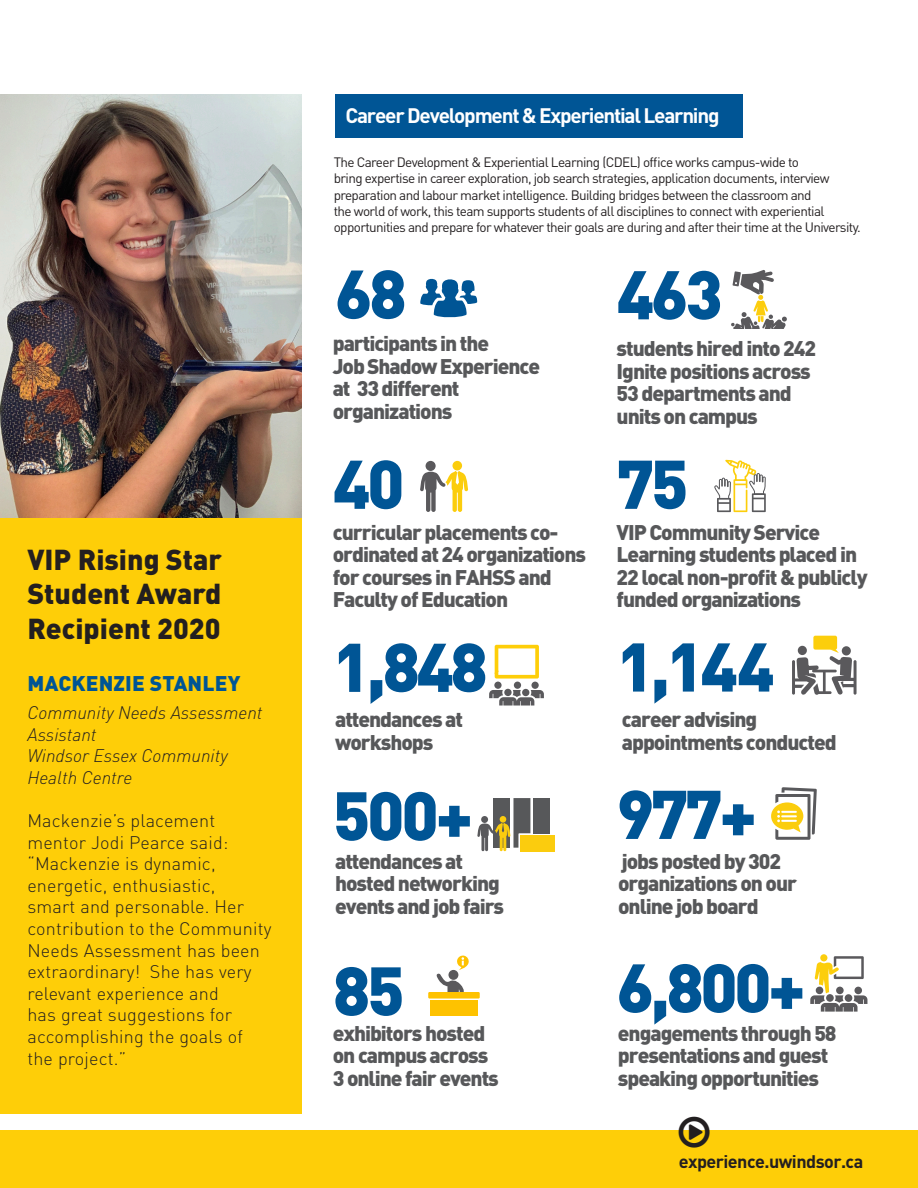
<style>
.page{position:relative;width:918px;height:1188px;background:#fff}
.page>*{position:absolute;margin:0;border:0;box-sizing:border-box;transform-origin:0 0}
.t1{font:900 67.65px "DIN Pro";letter-spacing:-.05em;color:#005595}
.t2{font:900 28.5px/34.2px "DIN Pro";color:#231f20;text-align:justify}
.t3{font:900 21px/22.5px "DIN Pro";letter-spacing:-.05em;color:#57585a}
.t4{font:900 21px "DIN Pro";letter-spacing:.01em;color:#005595}
.t5{font:700 20.7px "DIN Pro";letter-spacing:-.06em;color:#fff}
.t6{font:300 18px/21.6px "DIN Pro";letter-spacing:.01em;color:#231f20}
.t7{font:italic 300 18px/21.6px "DINOT";color:#231f20}
.t8{font:700 18px "DIN Pro";letter-spacing:-.03em;color:#231f20}
.t9{font:13.5px/16.2px "DIN Pro";letter-spacing:-.045em;color:#231f20}
</style>
<div class="page">
<div style="left:0;top:1131px;width:918px;height:57px;background:#fece08"></div>
<div style="left:335px;top:94px;width:408px;height:43px;background:#005595"></div>
<div style="left:0;top:517px;width:302px;height:597px;background:#fece08"></div>
<svg style="left:420px;top:471px;width:48px;height:41px"></svg>
<div style="left:452px;top:461px;width:10px;height:9px;background:#fbcd0d;border-radius:50%"></div>
<div style="left:426px;top:461px;width:10px;height:10px;background:#5a595c;border-radius:50%"></div>
<svg style="left:714px;top:460px;width:52px;height:52px"></svg>
<div style="left:428px;top:992px;width:52px;height:7px;background:#fec200"></div>
<div style="left:430px;top:1000px;width:48px;height:15px;background:#fec200"></div>
<svg style="left:436px;top:956px;width:33px;height:36px"></svg>
<svg style="left:810px;top:956px;width:57px;height:56px"></svg>
<svg style="left:477px;top:798px;width:53px;height:53px"></svg>
<div style="left:534px;top:798px;width:16px;height:35px;background:#57585a"></div>
<div style="left:520px;top:835px;width:35px;height:16px;background:#fbcc0e"></div>
<svg style="left:771px;top:787px;width:46px;height:53px"></svg>
<div style="left:813px;top:636px;width:24px;height:14px;background:#fcce0c;border-radius:2px"></div>
<svg style="left:792px;top:649px;width:65px;height:46px"></svg>
<div style="left:798px;top:646px;width:9px;height:9px;background:#5a595c;border-radius:50%"></div>
<div style="left:842px;top:646px;width:9px;height:10px;background:#5a595c;border-radius:50%"></div>
<svg style="left:495px;top:645px;width:44px;height:34px"></svg>
<div style="left:531px;top:682px;width:8px;height:7px;background:#5a595c;border-radius:50%"></div>
<div style="left:514px;top:682px;width:7px;height:7px;background:#5a595c;border-radius:50%"></div>
<div style="left:494px;top:682px;width:8px;height:7px;background:#5a595c;border-radius:50%"></div>
<svg style="left:489px;top:690px;width:55px;height:16px"></svg>
<div style="left:504px;top:689px;width:8px;height:7px;background:#5a595c;border-radius:50%"></div>
<div style="left:522px;top:689px;width:7px;height:7px;background:#5a595c;border-radius:50%"></div>
<img style="left:0;top:94px;width:302px;height:423px">
<svg style="left:731px;top:270px;width:56px;height:59px"></svg>
<svg style="left:420px;top:278px;width:57px;height:40px"></svg>
<svg style="left:679px;top:1130px;width:31px;height:1px"></svg>
<p class="t2" style="left:27px;top:542px;width:196px">VIP Rising Star Student Award Recipient 2020</p>
<p class="t4" style="left:27px;top:669px;width:215px">MACKENZIE STANLEY</p>
<p class="t7" style="left:27px;top:702px;width:237px">Community Needs Assessment<br>Assistant</p>
<p class="t7" style="left:27px;top:745px;width:202px">Windsor Essex Community<br>Health Centre</p>
<p class="t6" style="left:27px;top:809px;width:246px">Mackenzie’s placement mentor Jodi Pearce said: “Mackenzie is dynamic, energetic, enthusiastic,<br>smart and personable. Her contribution to the Community<br>Needs Assessment has been extraordinary! She has very relevant experience and<br>has great suggestions for accomplishing the goals of the project.”</p>
<p class="t5" style="left:346px;top:101px;width:376px">Career Development &amp; Experiential Learning</p>
<p class="t9" style="left:334px;top:154px;width:529px">The Career Development &amp; Experiential Learning (CDEL) office works campus-wide to<br>bring expertise in career exploration, job search strategies, application documents, interview preparation and labour market intelligence. Building bridges between the classroom and<br>the world of work, this team supports students of all disciplines to connect with experiential opportunities and prepare for whatever their goals are during and after their time at the University.</p>
<p class="t1" style="left:335px;top:248px;width:73px">68</p>
<p class="t3" style="left:333px;top:332px;width:209px">participants in the<br>Job Shadow Experience at 33 different organizations</p>
<p class="t1" style="left:333px;top:438px;width:73px">40</p>
<p class="t3" style="left:333px;top:520px;width:255px">curricular placements co&shy;ordinated at 24 organizations for courses in FAHSS and<br>Faculty of Education</p>
<p class="t1" style="left:333px;top:621px;width:157px">1,848</p>
<p class="t3" style="left:335px;top:708px;width:129px">attendances at workshops</p>
<p class="t1" style="left:333px;top:770px;width:142px">500+</p>
<p class="t3" style="left:335px;top:849px;width:171px">attendances at hosted networking events and job fairs</p>
<p class="t1" style="left:333px;top:945px;width:73px">85</p>
<p class="t3" style="left:333px;top:1021px;width:168px">exhibitors hosted on campus across<br>3 online fair events</p>
<p class="t1" style="left:617px;top:249px;width:108px">463</p>
<p class="t3" style="left:617px;top:337px;width:201px">students hired into 242<br>Ignite positions across<br>53 departments and units on campus</p>
<p class="t1" style="left:617px;top:438px;width:73px">75</p>
<p class="t3" style="left:617px;top:520px;width:252px">VIP Community Service<br>Learning students placed in<br>22 local non-profit &amp; publicly funded organizations</p>
<p class="t1" style="left:617px;top:621px;width:160px">1,144</p>
<p class="t3" style="left:622px;top:707px;width:216px">career advising appointments conducted</p>
<p class="t1" style="left:617px;top:769px;width:142px">977+</p>
<p class="t3" style="left:618px;top:849px;width:181px">jobs posted by 302 organizations on our online job board</p>
<p class="t1" style="left:617px;top:942px;width:191px">6,800+</p>
<p class="t3" style="left:618px;top:1021px;width:220px">engagements through 58 presentations and guest speaking opportunities</p>
<p class="t8" style="left:679px;top:1149px;width:186px">experience.uwindsor.ca</p>
</div>
